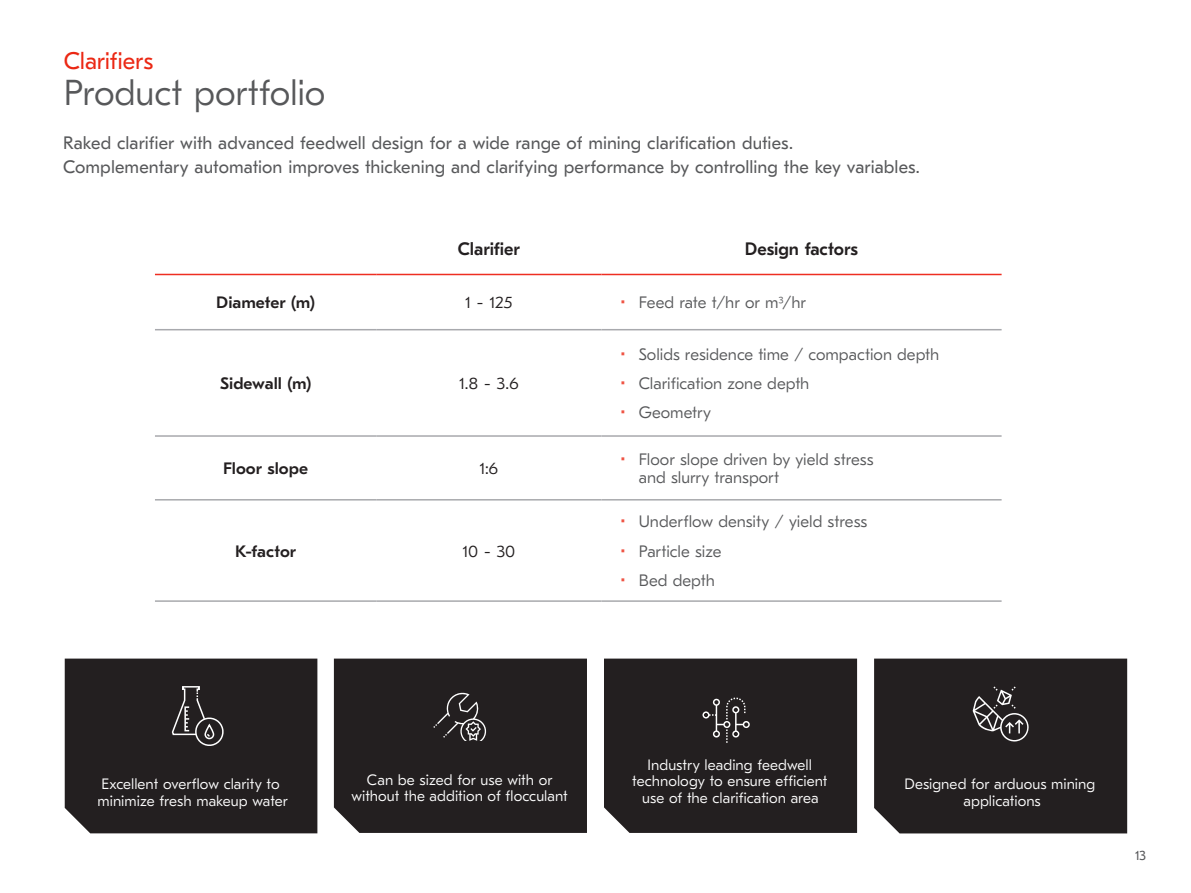
<style>
.page{position:relative;width:1191px;height:893px;background:#fff}
.page>*{position:absolute;margin:0;border:0;box-sizing:border-box;transform-origin:0 0}
.Product_Benefit__Hea{font:300 36px "GT Eesti Pro Text";letter-spacing:-.01em;color:#57585a}
.Overhead{font:24px "GT Eesti Pro Text";letter-spacing:-.01em;color:#eb2814}
.Head_2{font:18px/24px "GT Eesti Pro Text";letter-spacing:.005em;color:#57585a}
.Optional_Identifier{font:500 18px "GT Eesti Pro Text";letter-spacing:-.005em;color:#231f20}
.Bullets_InLine_9_11{font:300 16.5px/18px "GT Eesti Pro Text";color:#57585a}
.Optional_Identifier-2{font:500 16.5px "GT Eesti Pro Text";color:#231f20;scale:1.05 1}
.Optional_Identifier-3{font:300 16.5px "GT Eesti Pro Text";color:#231f20;scale:1.05 1}
.BODY{font:300 15px/16.5px "GT Eesti Pro Text";color:#fff;text-align:center}
.t1{font:13.5px "GT Eesti Pro Text";color:#57585a}
.s1{font-weight:700;color:#ef5343}
</style>
<div class="page">
<svg style="left:155px;top:275px;width:846px;height:56px"></svg>
<hr style="left:155px;top:329px;width:221px;height:1px;background:#a8a9ad">
<hr style="left:376px;top:329px;width:225px;height:1px;background:#a8a9ad">
<hr style="left:601px;top:329px;width:400px;height:1px;background:#a8a9ad">
<hr style="left:155px;top:435px;width:221px;height:2px;background:#a8a9ad">
<hr style="left:376px;top:435px;width:225px;height:2px;background:#a8a9ad">
<hr style="left:601px;top:435px;width:400px;height:2px;background:#a8a9ad">
<hr style="left:155px;top:499px;width:221px;height:2px;background:#a8a9ad">
<hr style="left:376px;top:499px;width:225px;height:2px;background:#a8a9ad">
<hr style="left:601px;top:499px;width:400px;height:2px;background:#a8a9ad">
<hr style="left:155px;top:600px;width:221px;height:2px;background:#a8a9ad">
<hr style="left:376px;top:600px;width:225px;height:2px;background:#a8a9ad">
<hr style="left:601px;top:600px;width:400px;height:2px;background:#a8a9ad">
<hr style="left:155px;top:274px;width:221px;height:1px;background:#ee2e22">
<hr style="left:376px;top:274px;width:225px;height:1px;background:#ee2e22">
<hr style="left:601px;top:274px;width:400px;height:1px;background:#ee2e22">
<div style="left:334px;top:659px;width:253px;height:174px;background:#231f20"></div>
<div style="left:874px;top:659px;width:253px;height:174px;background:#231f20"></div>
<div style="left:604px;top:659px;width:253px;height:174px;background:#231f20"></div>
<div style="left:65px;top:659px;width:252px;height:174px;background:#231f20"></div>
<svg style="left:172px;top:686px;width:52px;height:60px;background:#413d3e"></svg>
<svg style="left:702px;top:698px;width:48px;height:45px;background:#423f40"></svg>
<svg style="left:972px;top:686px;width:57px;height:56px;background:#474444"></svg>
<svg style="left:433px;top:691px;width:54px;height:50px;background:#403c3d"></svg>
<p class="Overhead" style="left:64px;top:47px;width:91px">Clarifiers</p>
<p class="Product_Benefit__Hea" style="left:64px;top:73px;width:263px">Product portfolio</p>
<p class="Head_2" style="left:63px;top:131px;width:858px">Raked clarifier with advanced feedwell design for a wide range of mining clarification duties.<br>Complementary automation improves thickening and clarifying performance by controlling the key variables.</p>
<p class="Optional_Identifier" style="left:458px;top:239px;width:63px">Clarifier</p>
<p class="Optional_Identifier" style="left:745px;top:239px;width:115px">Design factors</p>
<p class="Optional_Identifier-2" style="left:216px;top:294px;width:95px">Diameter (m)</p>
<p class="Optional_Identifier-3" style="left:465px;top:293px;width:46px">1 - 125</p>
<p class="Bullets_InLine_9_11" style="left:621px;top:294px;width:187px"><span class="s1">·</span> Feed rate t/hr or m3/hr</p>
<p class="Optional_Identifier-2" style="left:220px;top:374px;width:88px">Sidewall (m)</p>
<p class="Optional_Identifier-3" style="left:459px;top:374px;width:58px">1.8 - 3.6</p>
<p class="Bullets_InLine_9_11" style="left:621px;top:345px;width:320px"><span class="s1">·</span> Solids residence time / compaction depth</p>
<p class="Bullets_InLine_9_11" style="left:621px;top:375px;width:190px"><span class="s1">·</span> Clarification zone depth</p>
<p class="Bullets_InLine_9_11" style="left:621px;top:404px;width:92px"><span class="s1">·</span> Geometry</p>
<p class="Optional_Identifier-2" style="left:223px;top:459px;width:82px">Floor slope</p>
<p class="Optional_Identifier-3" style="left:479px;top:459px;width:19px">1:6</p>
<p class="Bullets_InLine_9_11" style="left:639px;top:451px;width:236px;text-indent:-18px"><span class="s1">·</span> Floor slope driven by yield stress and slurry transport</p>
<p class="Optional_Identifier-2" style="left:235px;top:542px;width:60px">K-factor</p>
<p class="Optional_Identifier-3" style="left:462px;top:542px;width:52px">10 - 30</p>
<p class="Bullets_InLine_9_11" style="left:621px;top:513px;width:248px"><span class="s1">·</span> Underflow density / yield stress</p>
<p class="Bullets_InLine_9_11" style="left:621px;top:542px;width:102px"><span class="s1">·</span> Particle size</p>
<p class="Bullets_InLine_9_11" style="left:621px;top:571px;width:96px"><span class="s1">·</span> Bed depth</p>
<p class="BODY" style="left:98px;top:776px;width:192px;text-align:left">Excellent overflow clarity to minimize fresh makeup water</p>
<p class="BODY" style="left:632px;top:757px;width:197px">Industry leading feedwell technology to ensure efficient use of the clarification area</p>
<p class="BODY" style="left:351px;top:771px;width:218px">Can be sized for use with or without the addition of flocculant</p>
<p class="BODY" style="left:904px;top:776px;width:192px">Designed for arduous mining applications</p>
<p class="t1" style="left:1135px;top:848px;width:12px">13</p>
</div>
